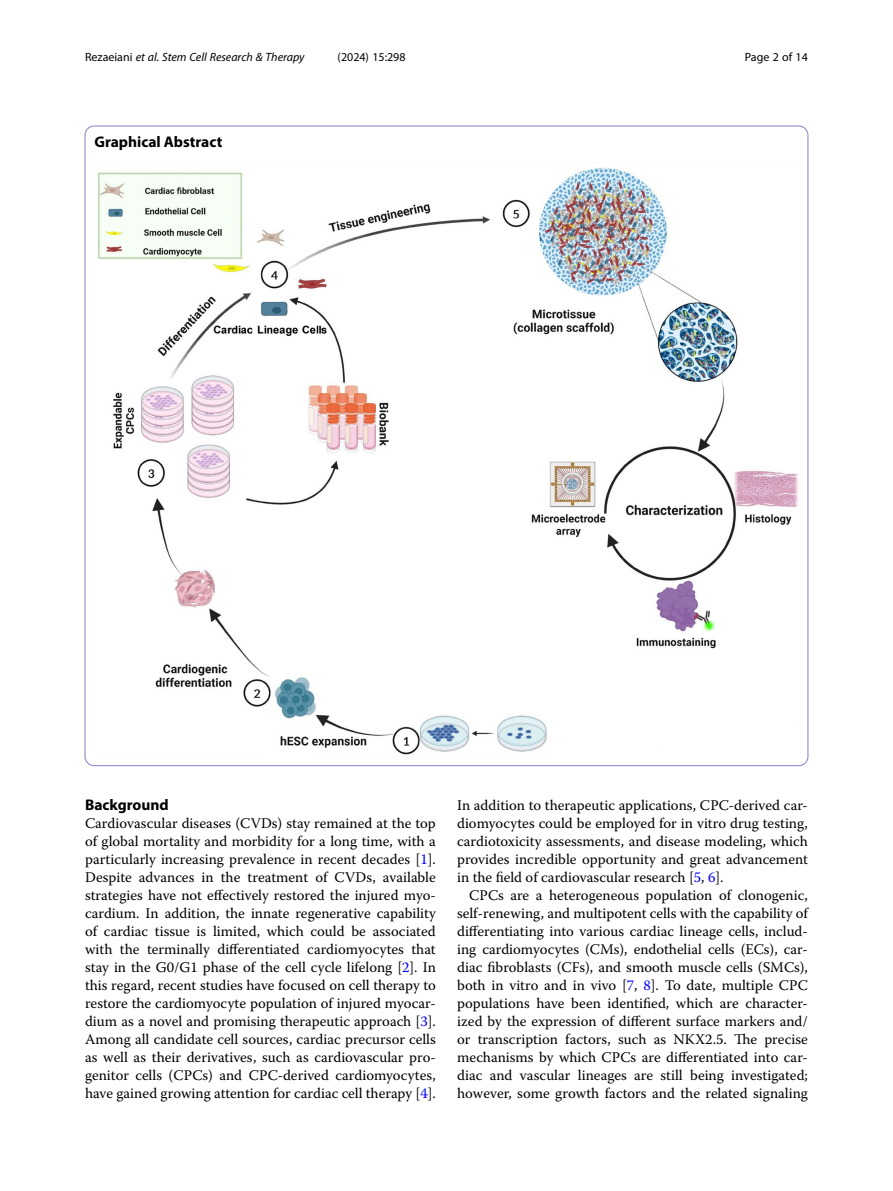
<style>
.page{position:relative;width:893px;height:1191px;background:#fff}
.page>*{position:absolute;margin:0;border:0;box-sizing:border-box;transform-origin:0 0}
.Abstract_UNstructure{font:700 15.45px "Myriad Pro";color:#000}
.Head_1{font:700 15.45px "Myriad Pro";color:#000}
.Body_Text{font:14.7px/18px "Warnock Pro";color:#000;text-align:justify}
.Body_Text_Indent{font:14.7px/18px "Warnock Pro";color:#000;text-align:justify}
.t1{font:italic 12px "Myriad Pro";color:#000}
.t2{font:12px "Myriad Pro";color:#000}
.s1{font-style:normal}
.s2{color:#00f}
</style>
<div class="page">
<img style="left:97px;top:167px;width:701px;height:588px">
<p class="t1" style="left:85px;top:50px;width:221px"><span class="s1">Rezaeiani</span> et al. Stem Cell Research &amp; Therapy</p>
<p class="t2" style="left:338px;top:50px;width:70px">(2024) 15:298</p>
<p class="t2" style="left:745px;top:50px;width:65px">Page 2 of 14</p>
<p class="Abstract_UNstructure" style="left:94px;top:132px;width:129px">Graphical Abstract</p>
<p class="Head_1" style="left:85px;top:795px;width:85px">Background</p>
<p class="Body_Text" style="left:85px;top:814px;width:352px">Cardiovascular diseases (CVDs) stay remained at the top of global mortality and morbidity for a long time, with a particularly increasing prevalence in recent decades [<span class="s2">1</span>].<br>Despite advances in the treatment of CVDs, available strategies have not effectively restored the injured myo&shy;cardium. In addition, the innate regenerative capability of cardiac tissue is limited, which could be associated with the terminally differentiated cardiomyocytes that stay in the G0/G1 phase of the cell cycle lifelong [<span class="s2">2</span>]. In this regard, recent studies have focused on cell therapy to restore the cardiomyocyte population of injured myocar&shy;dium as a novel and promising therapeutic approach [<span class="s2">3</span>].<br>Among all candidate cell sources, cardiac precursor cells as well as their derivatives, such as cardiovascular pro&shy;genitor cells (CPCs) and CPC-derived cardiomyocytes, have gained growing attention for cardiac cell therapy [<span class="s2">4</span>].</p>
<p class="Body_Text" style="left:457px;top:796px;width:352px">In addition to therapeutic applications, CPC-derived car&shy;diomyocytes could be employed for in vitro drug testing, cardiotoxicity assessments, and disease modeling, which provides incredible opportunity and great advancement in the field of cardiovascular research [<span class="s2">5</span>, <span class="s2">6</span>].</p>
<p class="Body_Text_Indent" style="left:457px;top:886px;width:352px;text-indent:12px">CPCs are a heterogeneous population of clonogenic, self-renewing, and multipotent cells with the capability of differentiating into various cardiac lineage cells, includ&shy;ing cardiomyocytes (CMs), endothelial cells (ECs), car&shy;diac fibroblasts (CFs), and smooth muscle cells (SMCs), both in vitro and in vivo [<span class="s2">7</span>, <span class="s2">8</span>]. To date, multiple CPC populations have been identified, which are character&shy;ized by the expression of different surface markers and/ or transcription factors, such as NKX2.5. The precise mechanisms by which CPCs are differentiated into car&shy;diac and vascular lineages are still being investigated; however, some growth factors and the related signaling</p>
</div>
